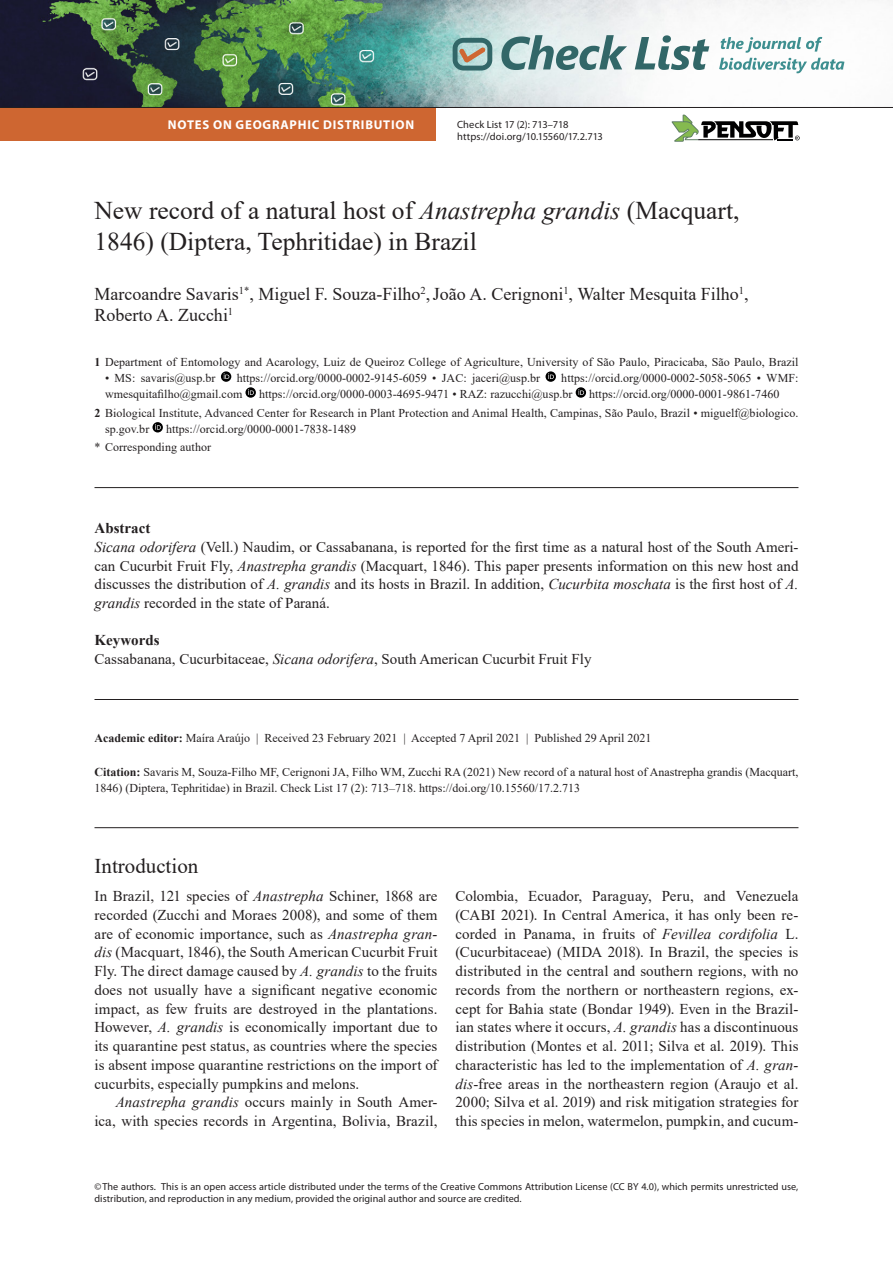
<style>
.page{position:relative;width:893px;height:1263px;background:#fff}
.page>*{position:absolute;margin:0;border:0;box-sizing:border-box;transform-origin:0 0}
.N_title{font:25.5px/30.6px "Times New Roman";color:#231f20}
.Head_-_Introduction{font:21px "Times New Roman";color:#231f20}
.N_authors{font:18px/21.6px "Times New Roman";color:#231f20}
.Body_-_Indented{font:15px/18.8px "Times New Roman";letter-spacing:.01em;color:#231f20;text-align:right}
.Body_-_Non-ind__spac{font:15px/18.8px "Times New Roman";letter-spacing:.005em;color:#231f20;text-align:justify}
.N_abstract_txt{font:15px/18.8px "Times New Roman";color:#231f20;text-align:justify}
.N_keywords_txt{font:15px "Times New Roman";color:#231f20}
.N_abstract{font:700 15px "Times New Roman";color:#231f20}
.N_keywords{font:700 15px "Times New Roman";color:#231f20}
.t1{font:700 12.75px "Myriad Pro";letter-spacing:.06em;color:#fff}
.N_affiliations{font:12px/15.9px "Times New Roman";letter-spacing:.005em;color:#231f20}
.N_citation{font:12px/15.9px "Times New Roman";color:#231f20}
.N_publ_data{font:12px "Times New Roman";color:#231f20}
.New_Corresp_author{font:12px "Times New Roman";letter-spacing:.005em;color:#231f20}
.t2{font:10.5px/12.8px "Myriad Pro";letter-spacing:.005em;color:#231f20}
.copyright{font:10.2px/12.3px "Myriad Pro";letter-spacing:.005em;color:#231f20}
.s1{font-style:italic}
.s2{font-weight:700}
</style>
<div class="page">
<img style="left:0;top:0;width:892px;height:107px">
<svg style="left:453px;top:38px;width:39px;height:33px"></svg>
<svg style="left:501px;top:35px;width:126px;height:35px;background:#98b5b5"></svg>
<svg style="left:635px;top:35px;width:74px;height:35px"></svg>
<svg style="left:719px;top:37px;width:125px;height:36px"></svg>
<svg style="left:672px;top:115px;width:128px;height:27px"></svg>
<hr style="left:94px;top:487px;width:704px;height:1px;background:#231f20">
<hr style="left:94px;top:699px;width:704px;height:1px;background:#231f20">
<svg style="left:221px;top:371px;width:10px;height:11px"></svg>
<svg style="left:546px;top:371px;width:10px;height:11px"></svg>
<svg style="left:245px;top:387px;width:11px;height:11px"></svg>
<svg style="left:576px;top:387px;width:10px;height:11px"></svg>
<svg style="left:152px;top:422px;width:11px;height:10px"></svg>
<hr style="left:94px;top:827px;width:704px;height:1px;background:#231f20">
<div style="left:0;top:108px;width:436px;height:32px;background:#ce6631"></div>
<hr style="left:0;top:107px;width:893px;height:1px;background:#231f20">
<p class="t1" style="left:168px;top:116px;width:248px">NOTES ON GEOGRAPHIC DISTRIBUTION</p>
<p class="t2" style="left:457px;top:117px;width:147px">Check List 17 (2): 713–718 https://doi.org/10.15560/17.2.713</p>
<p class="N_title" style="left:94px;top:195px;width:646px">New record of a natural host of <span class="s1">Anastrepha grandis</span> (Macquart,<br>1846) (Diptera, Tephritidae) in Brazil</p>
<p class="N_authors" style="left:94px;top:282px;width:656px">Marcoandre Savaris<sup>1*</sup>, Miguel F. Souza-Filho<sup>2</sup>,João A. Cerignoni<sup>1</sup>, Walter Mesquita Filho<sup>1</sup>,<br>Roberto A. Zucchi<sup>1</sup></p>
<p class="N_affiliations" style="left:94px;top:354px;width:706px"><span class="s2">1</span> Department of Entomology and Acarology, Luiz de Queiroz College of Agriculture, University of São Paulo, Piracicaba, São Paulo, Brazil</p>
<p class="N_affiliations" style="left:105px;top:369px;width:112px">• MS: savaris@usp.br</p>
<p class="N_affiliations" style="left:237px;top:369px;width:305px">https://orcid.org/0000-0002-9145-6059 • JAC: jaceri@usp.br</p>
<p class="N_affiliations" style="left:561px;top:369px;width:239px">https://orcid.org/0000-0002-5058-5065 • WMF:</p>
<p class="N_affiliations" style="left:105px;top:385px;width:139px">wmesquitafilho@gmail.com</p>
<p class="N_affiliations" style="left:259px;top:385px;width:315px">https://orcid.org/0000-0003-4695-9471 • RAZ: razucchi@usp.br</p>
<p class="N_affiliations" style="left:589px;top:385px;width:192px">https://orcid.org/0000-0001-9861-7460</p>
<p class="N_affiliations" style="left:105px;top:404px;width:695px;text-indent:-10px"><span class="s2">2</span> Biological Institute, Advanced Center for Research in Plant Protection and Animal Health, Campinas, São Paulo, Brazil • miguelf@biologico. sp.gov.br</p>
<p class="N_affiliations" style="left:166px;top:420px;width:192px">https://orcid.org/0000-0001-7838-1489</p>
<p class="New_Corresp_author" style="left:94px;top:439px;width:118px">* Corresponding author</p>
<p class="N_abstract" style="left:94px;top:517px;width:57px">Abstract</p>
<p class="N_abstract_txt" style="left:94px;top:537px;width:705px"><span class="s1">Sicana odorifera</span> (Vell.) Naudim, or Cassabanana, is reported for the first time as a natural host of the South Ameri&shy;can Cucurbit Fruit Fly, <span class="s1">Anastrepha grandis</span> (Macquart, 1846). This paper presents information on this new host and discusses the distribution of <span class="s1">A. grandis</span> and its hosts in Brazil. In addition, <span class="s1">Cucurbita moschata</span> is the first host of <span class="s1">A. grandis</span> recorded in the state of Paraná.</p>
<p class="N_keywords" style="left:94px;top:629px;width:66px">Keywords</p>
<p class="N_keywords_txt" style="left:94px;top:648px;width:499px">Cassabanana, Cucurbitaceae, <span class="s1">Sicana odorifera</span>, South American Cucurbit Fruit Fly</p>
<p class="N_publ_data" style="left:94px;top:729px;width:559px"><span class="s2">Academic editor:</span> Maíra Araújo | Received 23 February 2021 | Accepted 7 April 2021 | Published 29 April 2021</p>
<p class="N_citation" style="left:94px;top:763px;width:705px"><span class="s2">Citation:</span> Savaris M, Souza-Filho MF, Cerignoni JA, Filho WM, Zucchi RA (2021) New record of a natural host of Anastrepha grandis (Macquart,<br>1846) (Diptera, Tephritidae) in Brazil. Check List 17 (2): 713–718. https://doi.org/10.15560/17.2.713</p>
<p class="Head_-_Introduction" style="left:94px;top:851px;width:105px">Introduction</p>
<p class="Body_-_Non-ind__spac" style="left:94px;top:886px;width:344px">In Brazil, 121 species of <span class="s1">Anastrepha</span> Schiner, 1868 are recorded (Zucchi and Moraes 2008), and some of them are of economic importance, such as <span class="s1">Anastrepha gran&shy;dis</span> (Macquart, 1846), the South American Cucurbit Fruit Fly. The direct damage caused by <span class="s1">A. grandis</span> to the fruits does not usually have a significant negative economic impact, as few fruits are destroyed in the plantations.<br>However, <span class="s1">A. grandis</span> is economically important due to its quarantine pest status, as countries where the species is absent impose quarantine restrictions on the import of cucurbits, especially pumpkins and melons.</p>
<p class="Body_-_Indented" style="left:94px;top:1092px;width:344px"><span class="s1">Anastrepha grandis</span> occurs mainly in South Amer&shy;ica, with species records in Argentina, Bolivia, Brazil,</p>
<p class="Body_-_Indented" style="left:455px;top:886px;width:344px;text-align:justify">Colombia, Ecuador, Paraguay, Peru, and Venezuela (CABI 2021). In Central America, it has only been re&shy;corded in Panama, in fruits of <span class="s1">Fevillea cordifolia</span> L. (Cucurbitaceae) (MIDA 2018). In Brazil, the species is distributed in the central and southern regions, with no records from the northern or northeastern regions, ex&shy;cept for Bahia state (Bondar 1949). Even in the Brazil&shy;ian states where it occurs, <span class="s1">A. grandis</span> has a discontinuous distribution (Montes et al. 2011; Silva et al. 2019). This characteristic has led to the implementation of <span class="s1">A. gran&shy;dis</span>-free areas in the northeastern region (Araujo et al.<br>2000; Silva et al. 2019) and risk mitigation strategies for this species in melon, watermelon, pumpkin, and cucum-</p>
<p class="copyright" style="left:94px;top:1180px;width:705px">©The authors. This is an open access article distributed under the terms of the Creative Commons Attribution License (CC BY 4.0), which permits unrestricted use, distribution, and reproduction in any medium, provided the original author and source are credited.</p>
</div>
